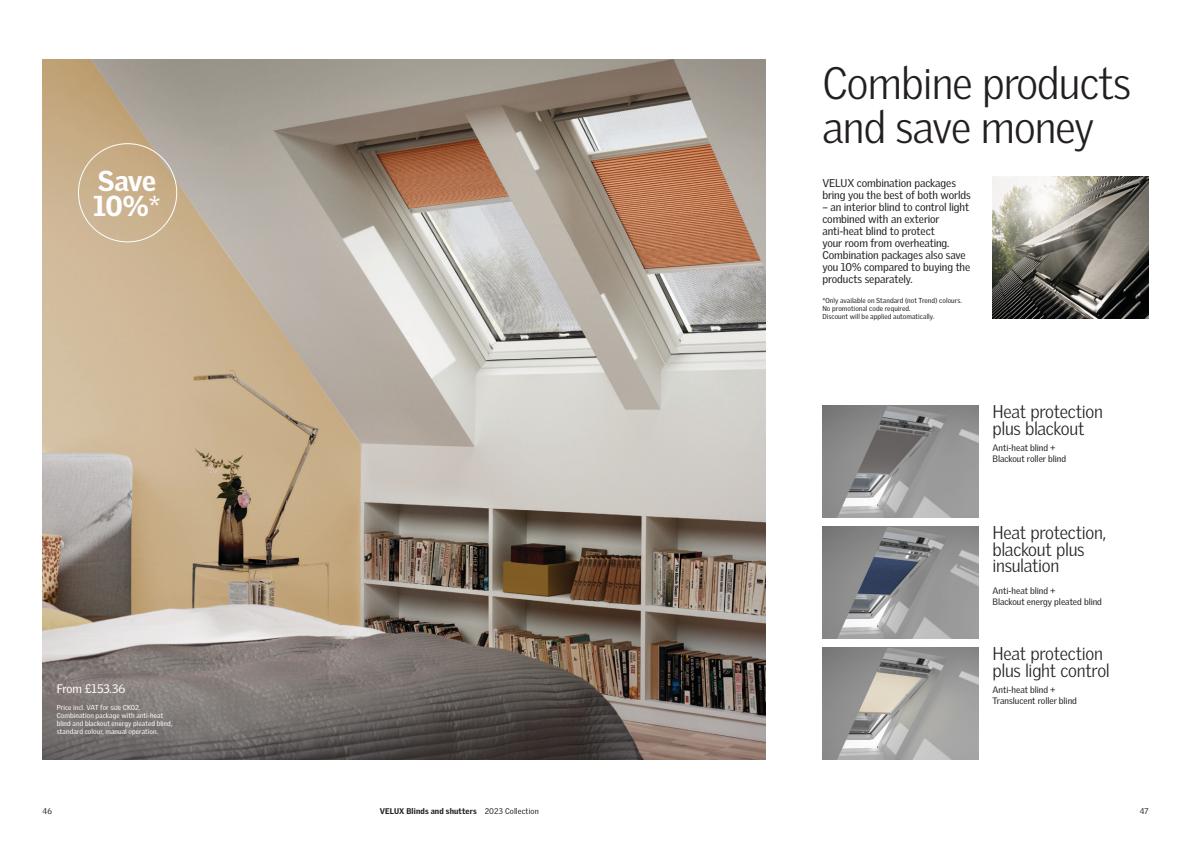
<style>
.page{position:relative;width:1191px;height:842px;background:#fff}
.page>*{position:absolute;margin:0;border:0;box-sizing:border-box;transform-origin:0 0}
.Headline_Light_44_44{font:300 44px/44px "Velux Gothic";letter-spacing:-.02em;color:#231f20}
.Headline_produkt_28{font:900 28px/25px "Velux Gothic";letter-spacing:-.02em;color:#fff}
.Headline_light_18{font:300 18px/16.5px "Velux Gothic";letter-spacing:-.015em;color:#231f20}
.Headline_light_18-2{font:12px "Velux Gothic";letter-spacing:-.015em;color:#fff}
.Product_txt_subheade{font:11px/12px "Velux Gothic";letter-spacing:-.01em;color:#231f20}
.Body_reg_9_11___ba{font:9px/11px "Velux Gothic";letter-spacing:-.005em;color:#231f20}
.t1{font:900 8px "Velux Gothic";letter-spacing:.015em;color:#231f20}
.t2{font:8px "Velux Gothic";color:#231f20}
.Small_text_7_8_Reg{font:7px/8px "Velux Gothic";letter-spacing:.005em;color:#fff}
.Small_text_7_8_Reg-2{font:7px "Velux Gothic";letter-spacing:.005em;color:#231f20}
.s1{font-weight:400}
</style>
<div class="page">
<img style="left:43px;top:60px;width:722px;height:699px">
<img style="left:822px;top:405px;width:156px;height:112px">
<img style="left:992px;top:176px;width:156px;height:143px">
<img style="left:822px;top:526px;width:156px;height:112px">
<img style="left:822px;top:647px;width:156px;height:112px">
<p class="Headline_produkt_28" style="left:93px;top:168px;width:69px">Save<br>10%<span class="s1">*</span></p>
<p class="Headline_light_18-2" style="left:57px;top:682px;width:70px">From £153.36</p>
<p class="Small_text_7_8_Reg" style="left:57px;top:703px;width:117px">Price incl. VAT for size CK02.<br>Combination package with anti-heat blind and blackout energy pleated blind, standard colour, manual operation.</p>
<p class="Headline_Light_44_44" style="left:822px;top:61px;width:310px">Combine products and save money</p>
<p class="Product_txt_subheade" style="left:822px;top:177px;width:150px">VELUX combination packages bring you the best of both worlds</p>
<p class="Product_txt_subheade" style="left:822px;top:201px;width:149px">– an interior blind to control light combined with an exterior anti-heat blind to protect<br>your room from overheating.<br>Combination packages also save you 10% compared to buying the products separately.</p>
<p class="Small_text_7_8_Reg-2" style="left:822px;top:296px;width:141px">*Only available on Standard (not Trend) colours.</p>
<p class="Small_text_7_8_Reg-2" style="left:822px;top:304px;width:90px">No promotional code required.</p>
<p class="Small_text_7_8_Reg-2" style="left:822px;top:312px;width:114px">Discount will be applied automatically.</p>
<p class="Headline_light_18" style="left:992px;top:403px;width:112px">Heat protection plus blackout</p>
<p class="Body_reg_9_11___ba" style="left:992px;top:442px;width:75px">Anti-heat blind +<br>Blackout roller blind</p>
<p class="Headline_light_18" style="left:992px;top:524px;width:115px">Heat protection, blackout plus insulation</p>
<p class="Body_reg_9_11___ba" style="left:992px;top:585px;width:111px">Anti-heat blind +<br>Blackout energy pleated blind</p>
<p class="Headline_light_18" style="left:992px;top:645px;width:119px">Heat protection plus light control</p>
<p class="Body_reg_9_11___ba" style="left:992px;top:684px;width:86px">Anti-heat blind +<br>Translucent roller blind</p>
<p class="t2" style="left:43px;top:806px;width:11px">46</p>
<p class="t1" style="left:380px;top:806px;width:161px">VELUX Blinds and shutters <span class="s1">2023 Collection</span></p>
<p class="t2" style="left:1139px;top:806px;width:10px">47</p>
</div>
